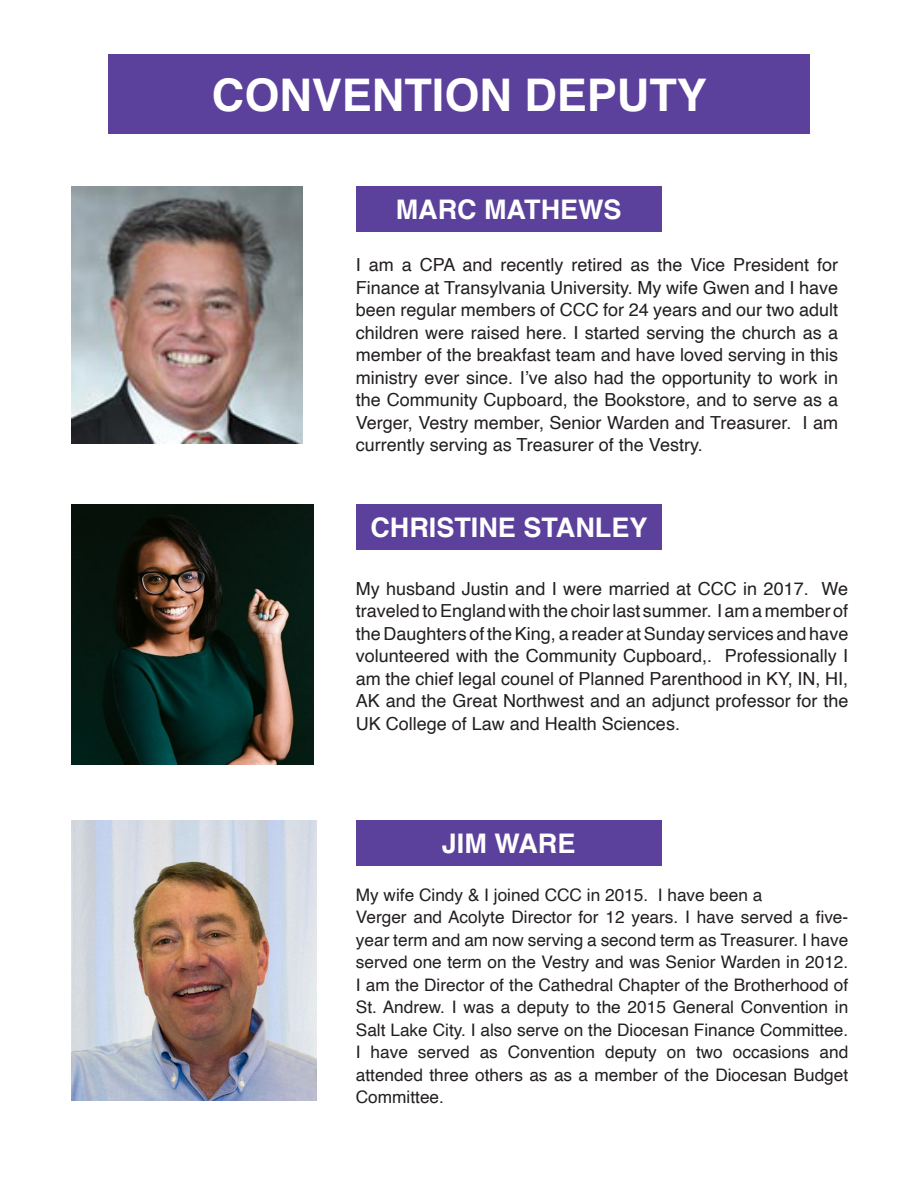
<style>
.page{position:relative;width:918px;height:1188px;background:#fff}
.page>*{position:absolute;margin:0;border:0;box-sizing:border-box;transform-origin:0 0}
.t1{font:700 45px "Helvetica";color:#fff}
.t2{font:700 27px "Helvetica";color:#fff}
.t3{font:18px/22.5px "Helvetica";color:#231f20;text-align:justify}
.t4{font:17.25px/22.5px "Helvetica";color:#231f20;text-align:justify}
</style>
<div class="page">
<div style="left:108px;top:54px;width:702px;height:80px;background:#5b419c"></div>
<img style="left:71px;top:187px;width:231px;height:256px">
<img style="left:71px;top:504px;width:242px;height:261px">
<img style="left:71px;top:820px;width:245px;height:281px">
<div style="left:356px;top:187px;width:306px;height:45px;background:#5b419c"></div>
<div style="left:356px;top:504px;width:306px;height:46px;background:#5b419c"></div>
<div style="left:356px;top:820px;width:306px;height:46px;background:#5b419c"></div>
<p class="t1" style="left:212px;top:67px;width:497px">CONVENTION DEPUTY</p>
<p class="t2" style="left:396px;top:193px;width:227px">MARC MATHEWS</p>
<p class="t3" style="left:356px;top:254px;width:484px">I am a CPA and recently retired as the Vice President for Finance at Transylvania University. My wife Gwen and I have been regular members of CCC for 24 years and our two adult children were raised here. I started serving the church as a member of the breakfast team and have loved serving in this ministry ever since. I’ve also had the opportunity to work in the Community Cupboard, the Bookstore, and to serve as a Verger, Vestry member, Senior Warden and Treasurer. I am currently serving as Treasurer of the Vestry.</p>
<p class="t2" style="left:370px;top:511px;width:279px">CHRISTINE STANLEY</p>
<p class="t3" style="left:356px;top:578px;width:494px">My husband Justin and I were married at CCC in 2017. We traveled to England with the choir last summer. I am a member of the Daughters of the King, a reader at Sunday services and have volunteered with the Community Cupboard,. Professionally I am the chief legal counel of Planned Parenthood in KY, IN, HI, AK and the Great Northwest and an adjunct professor for the UK College of Law and Health Sciences.</p>
<p class="t2" style="left:442px;top:827px;width:135px">JIM WARE</p>
<p class="t4" style="left:356px;top:884px;width:408px">My wife Cindy &amp; I joined CCC in 2015. I have been a</p>
<p class="t4" style="left:356px;top:907px;width:494px">Verger and Acolyte Director for 12 years. I have served a five&shy;year term and am now serving a second term as Treasurer. I have served one term on the Vestry and was Senior Warden in 2012.<br>I am the Director of the Cathedral Chapter of the Brotherhood of St. Andrew. I was a deputy to the 2015 General Convention in Salt Lake City. I also serve on the Diocesan Finance Committee.<br>I have served as Convention deputy on two occasions and attended three others as as a member of the Diocesan Budget Committee.</p>
</div>
